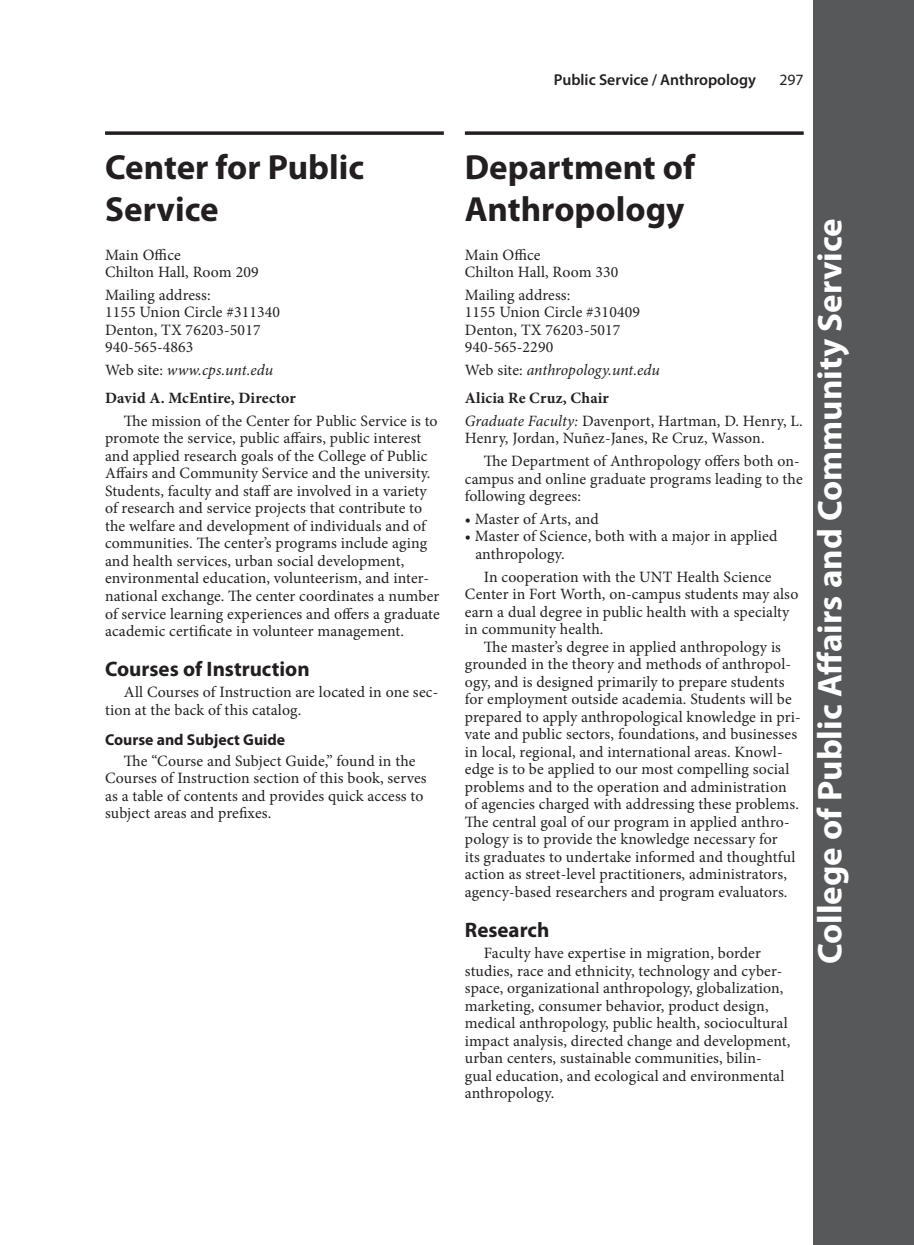
<style>
.page{position:relative;width:914px;height:1245px;background:#fff}
.page>*{position:absolute;margin:0;border:0;box-sizing:border-box;transform-origin:0 0}
.TOC_20_ruleabove{font:700 35px/42px "Myriad Pro";color:#231f20}
._2_20_24_Headruleabv{font:700 34.48px "Myriad Pro";color:#fff}
._6_12_14_Head{font:700 21px "Myriad Pro";color:#231f20}
.Copy_9_10{font:15.75px/17.5px "Minion Pro";letter-spacing:.01em;color:#231f20}
.Copy_9_10spaceafter{font:15.75px/17.5px "Minion Pro";letter-spacing:.01em;color:#231f20}
.copy_9_10w_bulletspa{font:15.75px/17.5px "Minion Pro";letter-spacing:.01em;color:#231f20}
.Copy_9_10-2{font:italic 15.75px "Minion Pro";color:#231f20}
.Copy_9_10HEAD{font:700 15.75px "Minion Pro";letter-spacing:.01em;color:#231f20}
.page_number-right{font:600 15.75px "Myriad Pro";color:#231f20}
._9_10_futura_subhed{font:700 15.75px "Myriad Pro";color:#231f20}
.copy_9_10w_bullets{font:15.75px "Minion Pro";letter-spacing:.005em;color:#231f20}
.page_number-right-2{font:15.75px "Myriad Pro";color:#231f20}
.s1{font-style:normal}
.s2{font-style:italic}
</style>
<div class="page">
<div style="left:813px;top:0;width:101px;height:1244px;background:#57585a"></div>
<svg style="left:105px;top:131px;width:339px;height:4px"></svg>
<svg style="left:465px;top:131px;width:338px;height:4px"></svg>
<p class="page_number-right" style="left:553px;top:70px;width:204px">Public Service / Anthropology</p>
<p class="page_number-right-2" style="left:779px;top:70px;width:26px">297</p>
<p class="TOC_20_ruleabove" style="left:105px;top:145px;width:260px">Center for Public<br>Service</p>
<p class="Copy_9_10" style="left:105px;top:246px;width:77px">Main Office</p>
<p class="Copy_9_10spaceafter" style="left:105px;top:263px;width:155px">Chilton Hall, Room 209</p>
<p class="Copy_9_10" style="left:105px;top:286px;width:107px">Mailing address:</p>
<p class="Copy_9_10" style="left:105px;top:303px;width:177px">1155 Union Circle #311340</p>
<p class="Copy_9_10" style="left:105px;top:321px;width:157px">Denton, TX 76203-5017</p>
<p class="Copy_9_10spaceafter" style="left:105px;top:338px;width:90px">940-565-4863</p>
<p class="Copy_9_10-2" style="left:105px;top:359px;width:170px"><span class="s1">Web site:</span> www.cps.unt.edu</p>
<p class="Copy_9_10HEAD" style="left:105px;top:387px;width:192px">David A. McEntire, Director</p>
<p class="Copy_9_10" style="left:105px;top:412px;width:336px;text-indent:19px">The mission of the Center for Public Service is to promote the service, public affairs, public interest and applied research goals of the College of Public Affairs and Community Service and the university.<br>Students, faculty and staff are involved in a variety of research and service projects that contribute to the welfare and development of individuals and of communities. The center’s programs include aging and health services, urban social development, environmental education, volunteerism, and inter&shy;national exchange. The center coordinates a number of service learning experiences and offers a graduate academic certificate in volunteer management.</p>
<p class="_6_12_14_Head" style="left:105px;top:655px;width:206px">Courses of Instruction</p>
<p class="Copy_9_10" style="left:105px;top:683px;width:335px;text-indent:19px">All Courses of Instruction are located in one sec&shy;tion at the back of this catalog.</p>
<p class="_9_10_futura_subhed" style="left:105px;top:729px;width:182px">Course and Subject Guide</p>
<p class="Copy_9_10" style="left:105px;top:751px;width:323px;text-indent:19px">The “Course and Subject Guide,” found in the Courses of Instruction section of this book, serves as a table of contents and provides quick access to subject areas and prefixes.</p>
<p class="TOC_20_ruleabove" style="left:465px;top:145px;width:232px">Department of<br>Anthropology</p>
<p class="Copy_9_10" style="left:465px;top:246px;width:77px">Main Office</p>
<p class="Copy_9_10spaceafter" style="left:465px;top:263px;width:155px">Chilton Hall, Room 330</p>
<p class="Copy_9_10" style="left:465px;top:286px;width:107px">Mailing address:</p>
<p class="Copy_9_10" style="left:465px;top:303px;width:177px">1155 Union Circle #310409</p>
<p class="Copy_9_10" style="left:465px;top:321px;width:157px">Denton, TX 76203-5017</p>
<p class="Copy_9_10spaceafter" style="left:465px;top:338px;width:90px">940-565-2290</p>
<p class="Copy_9_10-2" style="left:465px;top:359px;width:197px"><span class="s1">Web site:</span> anthropology.unt.edu</p>
<p class="Copy_9_10HEAD" style="left:465px;top:387px;width:146px">Alicia Re Cruz, Chair</p>
<p class="Copy_9_10spaceafter" style="left:465px;top:412px;width:339px"><span class="s2">Graduate Faculty:</span> Davenport, Hartman, D. Henry, L.<br>Henry, Jordan, Nuñez-Janes, Re Cruz, Wasson.</p>
<p class="Copy_9_10spaceafter" style="left:465px;top:452px;width:339px;text-indent:19px">The Department of Anthropology offers both on&shy;campus and online graduate programs leading to the following degrees:</p>
<p class="copy_9_10w_bullets" style="left:465px;top:508px;width:136px">• Master of Arts, and</p>
<p class="copy_9_10w_bulletspa" style="left:475px;top:527px;width:304px;text-indent:-10px">• Master of Science, both with a major in applied anthropology.</p>
<p class="Copy_9_10" style="left:465px;top:568px;width:335px;text-indent:19px">In cooperation with the UNT Health Science Center in Fort Worth, on-campus students may also earn a dual degree in public health with a specialty in community health.</p>
<p class="Copy_9_10" style="left:465px;top:638px;width:337px;text-indent:19px">The master’s degree in applied anthropology is grounded in the theory and methods of anthropol&shy;ogy, and is designed primarily to prepare students for employment outside academia. Students will be prepared to apply anthropological knowledge in pri&shy;vate and public sectors, foundations, and businesses in local, regional, and international areas. Knowl&shy;edge is to be applied to our most compelling social problems and to the operation and administration of agencies charged with addressing these problems.<br>The central goal of our program in applied anthro&shy;pology is to provide the knowledge necessary for<br>its graduates to undertake informed and thoughtful action as street-level practitioners, administrators, agency-based researchers and program evaluators.</p>
<p class="_6_12_14_Head" style="left:465px;top:916px;width:86px">Research</p>
<p class="Copy_9_10" style="left:465px;top:944px;width:327px;text-indent:19px">Faculty have expertise in migration, border studies, race and ethnicity, technology and cyber&shy;space, organizational anthropology, globalization, marketing, consumer behavior, product design, medical anthropology, public health, sociocultural impact analysis, directed change and development, urban centers, sustainable communities, bilin&shy;gual education, and ecological and environmental anthropology.</p>
<p class="_2_20_24_Headruleabv" style="left:807px;top:964px;width:747px;rotate:-90deg">College of Public Affairs and Community Service</p>
</div>
